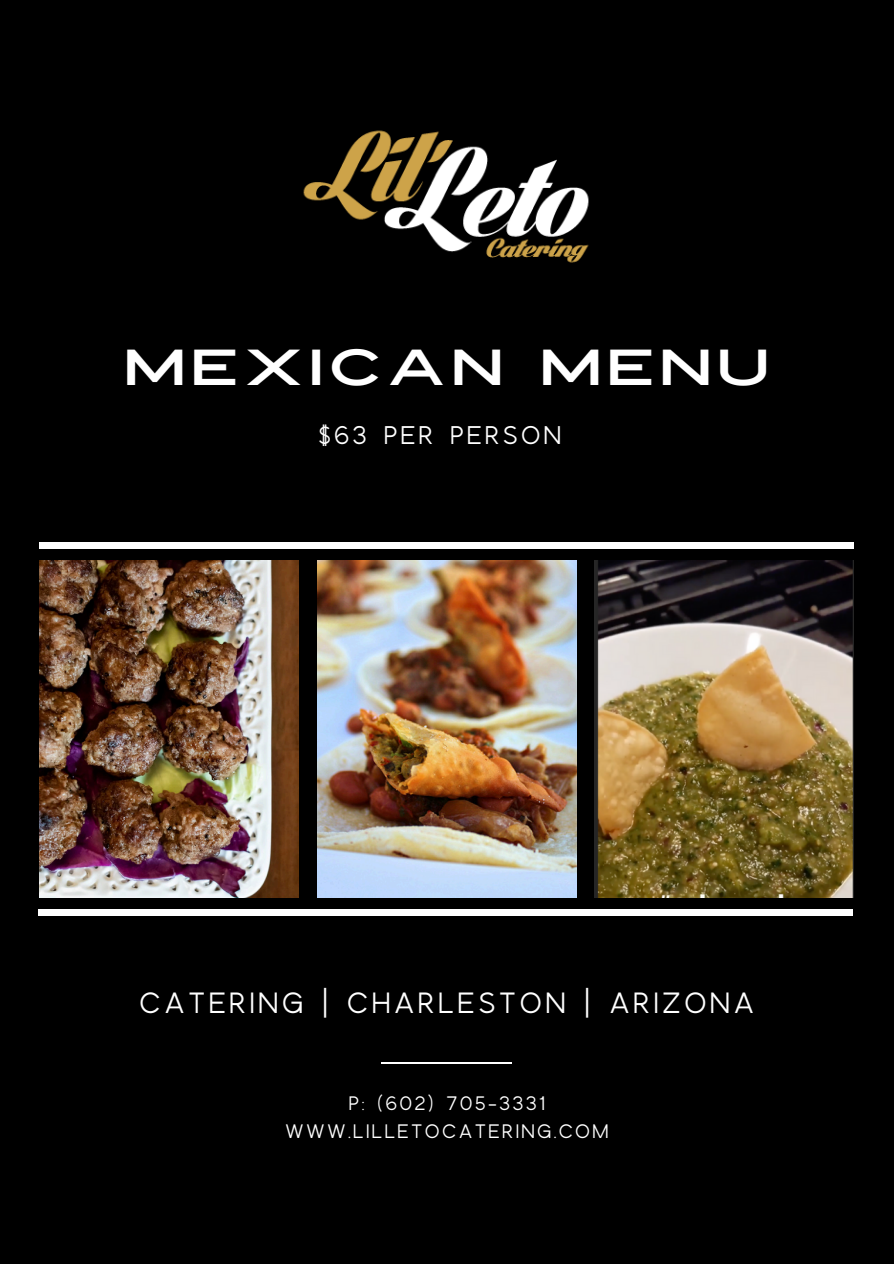
<style>
.page{position:relative;width:894px;height:1264px;background:#fff}
.page>*{position:absolute;margin:0;border:0;box-sizing:border-box;transform-origin:0 0}
.t1{font:49.2px "Modena Sans";letter-spacing:.04em;color:#fff}
.t2{font:29.7px "Phoenix";letter-spacing:.15em;color:#fff}
.t3{font:25.95px "Phoenix";letter-spacing:.15em;color:#fff}
.t4{font:19.8px "Phoenix";letter-spacing:.15em;color:#fff}
</style>
<div class="page">
<div style="left:0;top:0;width:893px;height:1263px;background:#000"></div>
<img style="left:40px;top:560px;width:258px;height:337px">
<img style="left:317px;top:560px;width:259px;height:337px">
<img style="left:594px;top:560px;width:259px;height:337px">
<div style="left:39px;top:541px;width:814px;height:7px;background:#fff"></div>
<div style="left:38px;top:909px;width:814px;height:7px;background:#fff"></div>
<img style="left:303px;top:130px;width:286px;height:133px">
<hr style="left:381px;top:1061px;width:130px;height:2px;background:#fff">
<h1 class="t1" style="left:123px;top:333px;width:649px">MEXICAN MENU</h1>
<h2 class="t3" style="left:319px;top:422px;width:243px">$63 PER PERSON</h2>
<h3 class="t2" style="left:140px;top:987px;width:615px">CATERING | CHARLESTON | ARIZONA</h3>
<p class="t4" style="left:349px;top:1092px;width:197px">P: (602) 705-3331</p>
<p class="t4" style="left:285px;top:1120px;width:324px">WWW.LILLETOCATERING.COM</p>
</div>
